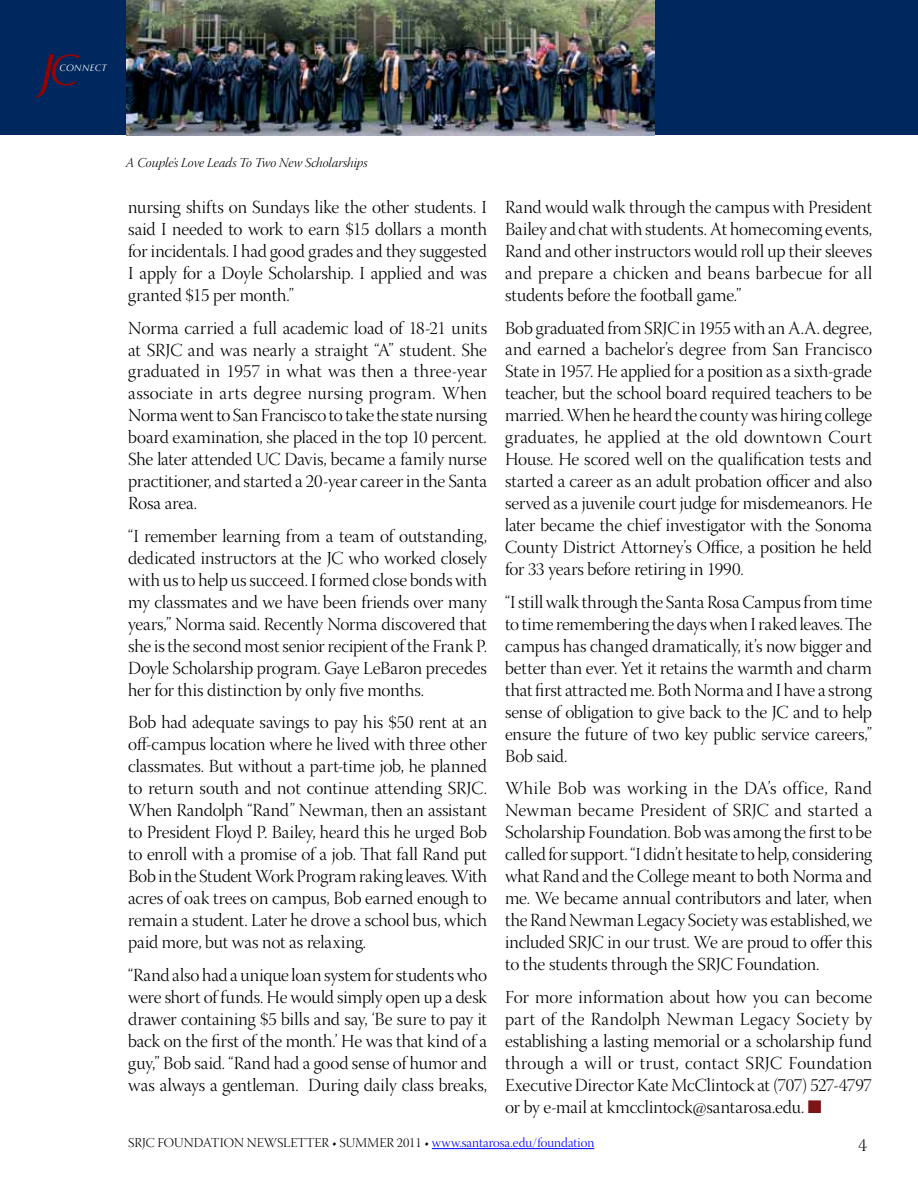
<style>
.page{position:relative;width:918px;height:1188px;background:#fff}
.page>*{position:absolute;margin:0;border:0;box-sizing:border-box;transform-origin:0 0}
.t1{font:18.3px/21.9px "Warnock Pro Light Disp";letter-spacing:-.005em;color:#000;text-align:justify}
.t2{font:18px "Warnock Pro Light Disp";color:#000}
.t3{font:13.5px "Warnock Pro Light Disp";color:#000}
.t4{font:13.5px "Warnock Pro Light It Disp";color:#000}
.t5{font:italic 9.45px "Optima";letter-spacing:.04em;color:#fff}
.s1{color:#7b1618}
.s2{color:#00f}
</style>
<div class="page">
<div style="left:0;top:0;width:918px;height:135px;background:#00285e"></div>
<hr style="left:432px;top:1148px;width:162px;height:1px;background:#00f">
<svg style="left:36px;top:54px;width:43px;height:44px"></svg>
<img style="left:126px;top:0;width:529px;height:136px">
<p class="t5" style="left:59px;top:62px;width:49px">CONNECT</p>
<p class="t4" style="left:126px;top:156px;width:243px">A Couple’s Love Leads To Two New Scholarships</p>
<p class="t1" style="left:128px;top:198px;width:360px">nursing shifts on Sundays like the other students. I said I needed to work to earn $15 dollars a month for incidentals. I had good grades and they suggested I apply for a Doyle Scholarship. I applied and was granted $15 per month.”</p>
<p class="t1" style="left:128px;top:318px;width:360px">Norma carried a full academic load of 18-21 units at SRJC and was nearly a straight “A” student. She graduated in 1957 in what was then a three-year associate in arts degree nursing program. When Norma went to San Francisco to take the state nursing board examination, she placed in the top 10 percent.<br>She later attended UC Davis, became a family nurse practitioner, and started a 20-year career in the Santa Rosa area.</p>
<p class="t1" style="left:128px;top:527px;width:360px">“I remember learning from a team of outstanding, dedicated instructors at the JC who worked closely with us to help us succeed. I formed close bonds with my classmates and we have been friends over many years,” Norma said. Recently Norma discovered that she is the second most senior recipient of the Frank P.<br>Doyle Scholarship program. Gaye LeBaron precedes her for this distinction by only five months.</p>
<p class="t1" style="left:128px;top:713px;width:360px">Bob had adequate savings to pay his $50 rent at an off-campus location where he lived with three other classmates. But without a part-time job, he planned to return south and not continue attending SRJC.<br>When Randolph “Rand” Newman, then an assistant to President Floyd P. Bailey, heard this he urged Bob to enroll with a promise of a job. That fall Rand put Bob in the Student Work Program raking leaves. With acres of oak trees on campus, Bob earned enough to remain a student. Later he drove a school bus, which paid more, but was not as relaxing.</p>
<p class="t1" style="left:128px;top:966px;width:360px">“Rand also had a unique loan system for students who were short of funds. He would simply open up a desk drawer containing $5 bills and say, ‘Be sure to pay it back on the first of the month.’ He was that kind of a guy,” Bob said. “Rand had a good sense of humor and was always a gentleman. During daily class breaks,</p>
<p class="t1" style="left:505px;top:198px;width:369px">Rand would walk through the campus with President Bailey and chat with students. At homecoming events, Rand and other instructors would roll up their sleeves and prepare a chicken and beans barbecue for all students before the football game.”</p>
<p class="t1" style="left:505px;top:318px;width:369px">Bob graduated from SRJC in 1955 with an A.A. degree, and earned a bachelor’s degree from San Francisco State in 1957. He applied for a position as a sixth-grade teacher, but the school board required teachers to be married. When he heard the county was hiring college graduates, he applied at the old downtown Court House. He scored well on the qualification tests and started a career as an adult probation officer and also served as a juvenile court judge for misdemeanors. He later became the chief investigator with the Sonoma County District Attorney’s Office, a position he held for 33 years before retiring in 1990.</p>
<p class="t1" style="left:505px;top:593px;width:369px">“I still walk through the Santa Rosa Campus from time to time remembering the days when I raked leaves. The campus has changed dramatically, it’s now bigger and better than ever. Yet it retains the warmth and charm that first attracted me. Both Norma and I have a strong sense of obligation to give back to the JC and to help ensure the future of two key public service careers,” Bob said.</p>
<p class="t1" style="left:505px;top:779px;width:369px">While Bob was working in the DA’s office, Rand Newman became President of SRJC and started a Scholarship Foundation. Bob was among the first to be called for support. “I didn’t hesitate to help, considering what Rand and the College meant to both Norma and me. We became annual contributors and later, when the Rand Newman Legacy Society was established, we included SRJC in our trust. We are proud to offer this to the students through the SRJC Foundation.</p>
<p class="t1" style="left:505px;top:988px;width:369px">For more information about how you can become part of the Randolph Newman Legacy Society by establishing a lasting memorial or a scholarship fund through a will or trust, contact SRJC Foundation Executive Director Kate McClintock at (707) 527-4797 or by e-mail at kmcclintock@santarosa.edu. <span class="s1">■</span></p>
<p class="t3" style="left:128px;top:1135px;width:468px">SRJC FOUNDATION NEWSLETTER • SUMMER 2011 • <span class="s2">www.santarosa.edu/foundation</span></p>
<p class="t2" style="left:858px;top:1135px;width:10px">4</p>
</div>
